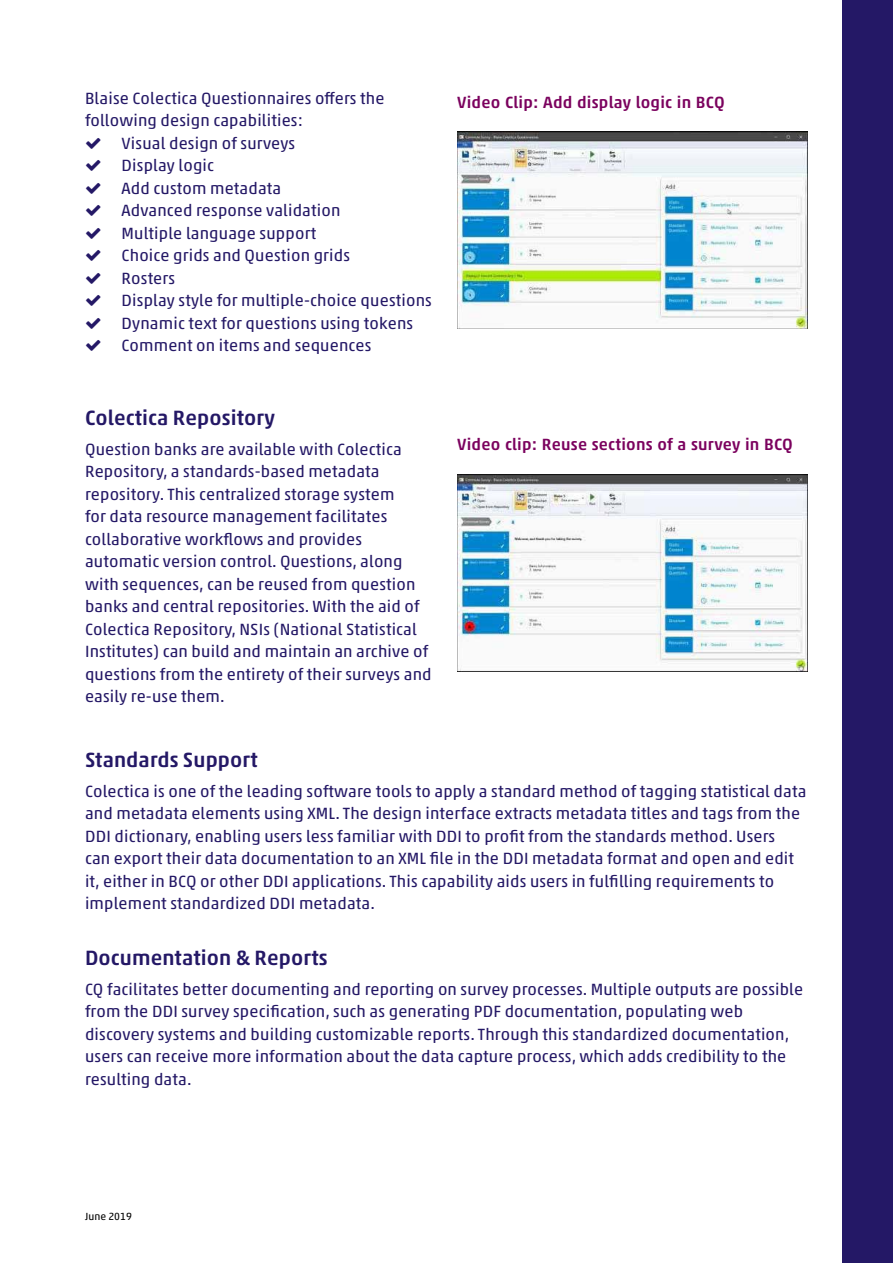
<style>
.page{position:relative;width:893px;height:1263px;background:#fff}
.page>*{position:absolute;margin:0;border:0;box-sizing:border-box;transform-origin:0 0}
.t1{font:500 21px "Akko Pro";letter-spacing:.005em;color:#241866}
.t2{font:16.5px/22.5px "Akko Pro";letter-spacing:.01em;color:#241866}
.t3{font:500 16.5px "Akko Pro";letter-spacing:.01em;color:#7b025e}
.t4{font:10.5px "Akko Pro";letter-spacing:.005em;color:#000}
</style>
<div class="page">
<div style="left:842px;top:0;width:51px;height:1263px;background:#241866"></div>
<img style="left:457px;top:132px;width:351px;height:197px">
<img style="left:457px;top:474px;width:351px;height:198px">
<p class="t2" style="left:85px;top:87px;width:301px">Blaise Colectica Questionnaires offers the</p>
<p class="t2" style="left:85px;top:109px;width:219px">following design capabilities:</p>
<p class="t2" style="left:122px;top:132px;width:175px">Visual design of surveys</p>
<p class="t2" style="left:122px;top:154px;width:94px">Display logic</p>
<p class="t2" style="left:122px;top:177px;width:161px">Add custom metadata</p>
<p class="t2" style="left:122px;top:199px;width:220px">Advanced response validation</p>
<p class="t2" style="left:122px;top:222px;width:196px">Multiple language support</p>
<p class="t2" style="left:122px;top:244px;width:230px">Choice grids and Question grids</p>
<p class="t2" style="left:122px;top:267px;width:55px">Rosters</p>
<p class="t2" style="left:122px;top:289px;width:312px">Display style for multiple-choice questions</p>
<p class="t2" style="left:122px;top:312px;width:293px">Dynamic text for questions using tokens</p>
<p class="t2" style="left:122px;top:334px;width:251px">Comment on items and sequences</p>
<p class="t1" style="left:85px;top:404px;width:191px">Colectica Repository</p>
<p class="t2" style="left:85px;top:437px;width:348px">Question banks are available with Colectica Repository, a standards-based metadata repository. This centralized storage system<br>for data resource management facilitates collaborative workflows and provides automatic version control. Questions, along with sequences, can be reused from question banks and central repositories. With the aid of Colectica Repository, NSIs (National Statistical Institutes) can build and maintain an archive of questions from the entirety of their surveys and easily re-use them.</p>
<p class="t3" style="left:457px;top:92px;width:269px">Video Clip: Add display logic in BCQ</p>
<p class="t3" style="left:457px;top:434px;width:337px">Video clip: Reuse sections of a survey in BCQ</p>
<p class="t1" style="left:85px;top:746px;width:174px">Standards Support</p>
<p class="t2" style="left:85px;top:779px;width:723px">Colectica is one of the leading software tools to apply a standard method of tagging statistical data and metadata elements using XML. The design interface extracts metadata titles and tags from the DDI dictionary, enabling users less familiar with DDI to profit from the standards method. Users<br>can export their data documentation to an XML file in the DDI metadata format and open and edit it, either in BCQ or other DDI applications. This capability aids users in fulfilling requirements to implement standardized DDI metadata.</p>
<p class="t1" style="left:85px;top:944px;width:244px">Documentation &amp; Reports</p>
<p class="t2" style="left:85px;top:977px;width:720px">CQ facilitates better documenting and reporting on survey processes. Multiple outputs are possible from the DDI survey specification, such as generating PDF documentation, populating web discovery systems and building customizable reports. Through this standardized documentation, users can receive more information about the data capture process, which adds credibility to the resulting data.</p>
<p class="t4" style="left:85px;top:1210px;width:49px">June 2019</p>
</div>
